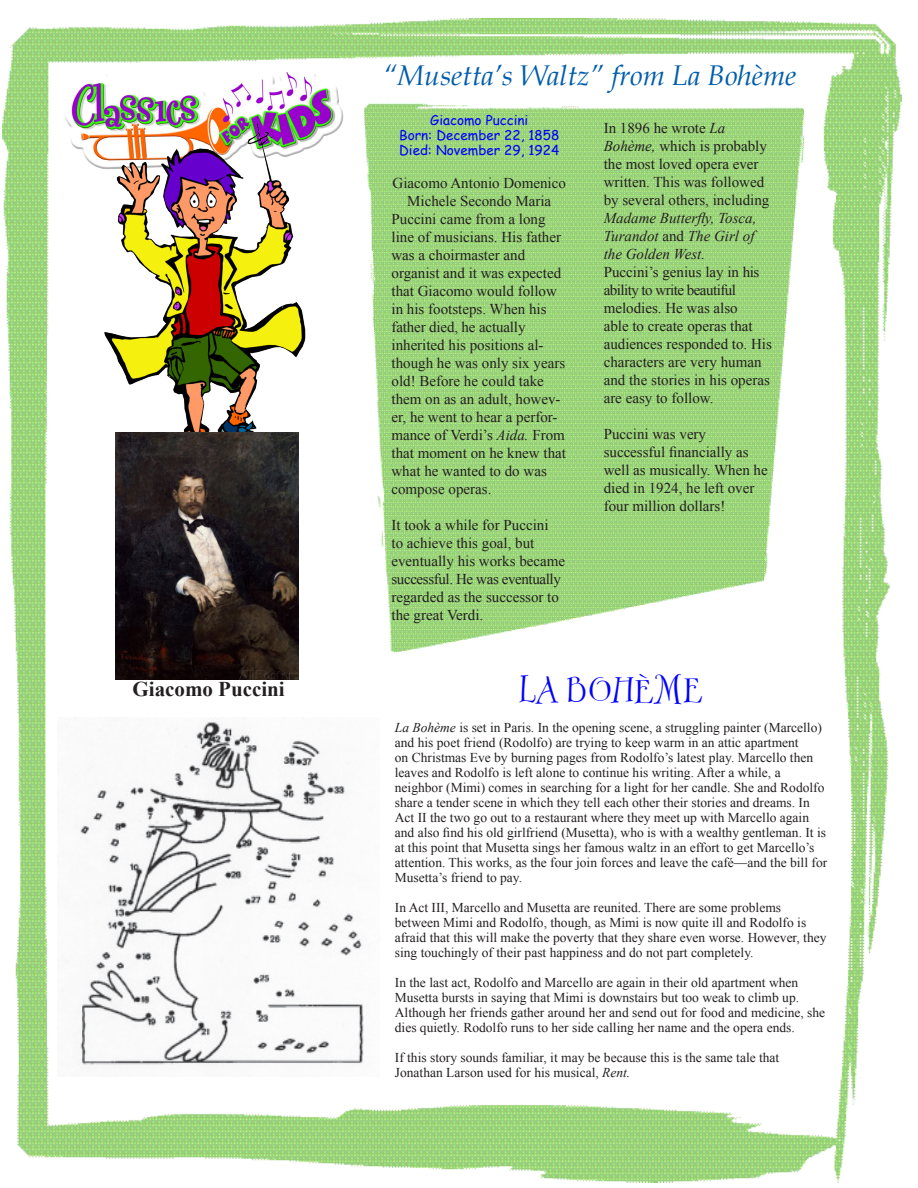
<style>
.page{position:relative;width:918px;height:1188px;background:#fff}
.page>*{position:absolute;margin:0;border:0;box-sizing:border-box;transform-origin:0 0}
.t1{font:36px "Fontesque";color:#00f}
.t2{font:italic 28.5px "Book Antiqua";color:#015dac}
.t3{font:700 21px "Times New Roman";color:#231f20}
.t4{font:15px/18px "Times New Roman";color:#231f20}
.t5{font:15px/18px "Times New Roman";letter-spacing:-.035em;color:#231f20}
.t6{font:13.5px/15px "Times New Roman";color:#231f20}
.t7{font:13.5px "Comic Sans MS";color:#00f}
.s1{font-style:italic}
</style>
<div class="page">
<img style="left:3px;top:18px;width:898px;height:1164px">
<div style="left:105px;top:122px;width:226px;height:288px;background:#fff"></div>
<img style="left:364px;top:103px;width:439px;height:548px">
<img style="left:53px;top:59px;width:303px;height:129px">
<img style="left:102px;top:121px;width:209px;height:364px">
<img style="left:116px;top:432px;width:183px;height:247px">
<img style="left:57px;top:717px;width:323px;height:360px">
<p class="t3" style="left:133px;top:674px;width:154px">Giacomo Puccini</p>
<p class="t2" style="left:383px;top:56px;width:415px">“Musetta’s Waltz” from La Bohème</p>
<p class="t7" style="left:430px;top:110px;width:100px">Giacomo Puccini</p>
<p class="t7" style="left:399px;top:125px;width:162px">Born: December 22, 1858</p>
<p class="t7" style="left:399px;top:140px;width:162px">Died: November 29, 1924</p>
<p class="t4" style="left:393px;top:174px;width:175px;text-align:center">Giacomo Antonio Domenico<br>Michele Secondo Maria</p>
<p class="t4" style="left:392px;top:210px;width:171px">Puccini came from a long line of musicians. His father was a choirmaster and organist and it was expected that Giacomo would follow in his footsteps. When his</p>
<p class="t4" style="left:392px;top:318px;width:136px">father died, he actually</p>
<p class="t4" style="left:392px;top:336px;width:176px">inherited his positions al&shy;though he was only six years old! Before he could take them on as an adult, howev&shy;er, he went to hear a perfor&shy;mance of Verdi’s <span class="s1">Aida.</span> From that moment on he knew that what he wanted to do was compose operas.</p>
<p class="t4" style="left:392px;top:516px;width:175px">It took a while for Puccini<br>to achieve this goal, but eventually his works became successful. He was eventually regarded as the successor to the great Verdi.</p>
<p class="t4" style="left:604px;top:119px;width:167px">In 1896 he wrote <span class="s1">La<br>Bohème,</span> which is probably the most loved opera ever written. This was followed by several others, including<br><span class="s1">Madame Butterfly, Tosca,<br>Turandot</span> and <span class="s1">The Girl of the Golden West.</span></p>
<p class="t5" style="left:604px;top:263px;width:157px">Puccini’s genius lay in his ability to write beautiful</p>
<p class="t4" style="left:604px;top:299px;width:170px">melodies. He was also<br>able to create operas that audiences responded to. His characters are very human and the stories in his operas are easy to follow.</p>
<p class="t4" style="left:604px;top:425px;width:104px">Puccini was very</p>
<p class="t4" style="left:604px;top:443px;width:166px">successful financially as well as musically. When he died in 1924, he left over four million dollars!</p>
<p class="t1" style="left:520px;top:674px;width:186px">LA BOHÈME</p>
<p class="t6" style="left:395px;top:720px;width:429px"><span class="s1">La Bohème</span> is set in Paris. In the opening scene, a struggling painter (Marcello) and his poet friend (Rodolfo) are trying to keep warm in an attic apartment<br>on Christmas Eve by burning pages from Rodolfo’s latest play. Marcello then leaves and Rodolfo is left alone to continue his writing. After a while, a</p>
<p class="t6" style="left:395px;top:780px;width:434px">neighbor (Mimi) comes in searching for a light for her candle. She and Rodolfo share a tender scene in which they tell each other their stories and dreams. In Act II the two go out to a restaurant where they meet up with Marcello again and also find his old girlfriend (Musetta), who is with a wealthy gentleman. It is at this point that Musetta sings her famous waltz in an effort to get Marcello’s attention. This works, as the four join forces and leave the café—and the bill for Musetta’s friend to pay.</p>
<p class="t6" style="left:395px;top:900px;width:388px">In Act III, Marcello and Musetta are reunited. There are some problems</p>
<p class="t6" style="left:395px;top:915px;width:433px">between Mimi and Rodolfo, though, as Mimi is now quite ill and Rodolfo is afraid that this will make the poverty that they share even worse. However, they sing touchingly of their past happiness and do not part completely.</p>
<p class="t6" style="left:395px;top:975px;width:432px">In the last act, Rodolfo and Marcello are again in their old apartment when Musetta bursts in saying that Mimi is downstairs but too weak to climb up.<br>Although her friends gather around her and send out for food and medicine, she dies quietly. Rodolfo runs to her side calling her name and the opera ends.</p>
<p class="t6" style="left:395px;top:1050px;width:386px">If this story sounds familiar, it may be because this is the same tale that</p>
<p class="t6" style="left:395px;top:1065px;width:237px">Jonathan Larson used for his musical, <span class="s1">Rent.</span></p>
</div>
